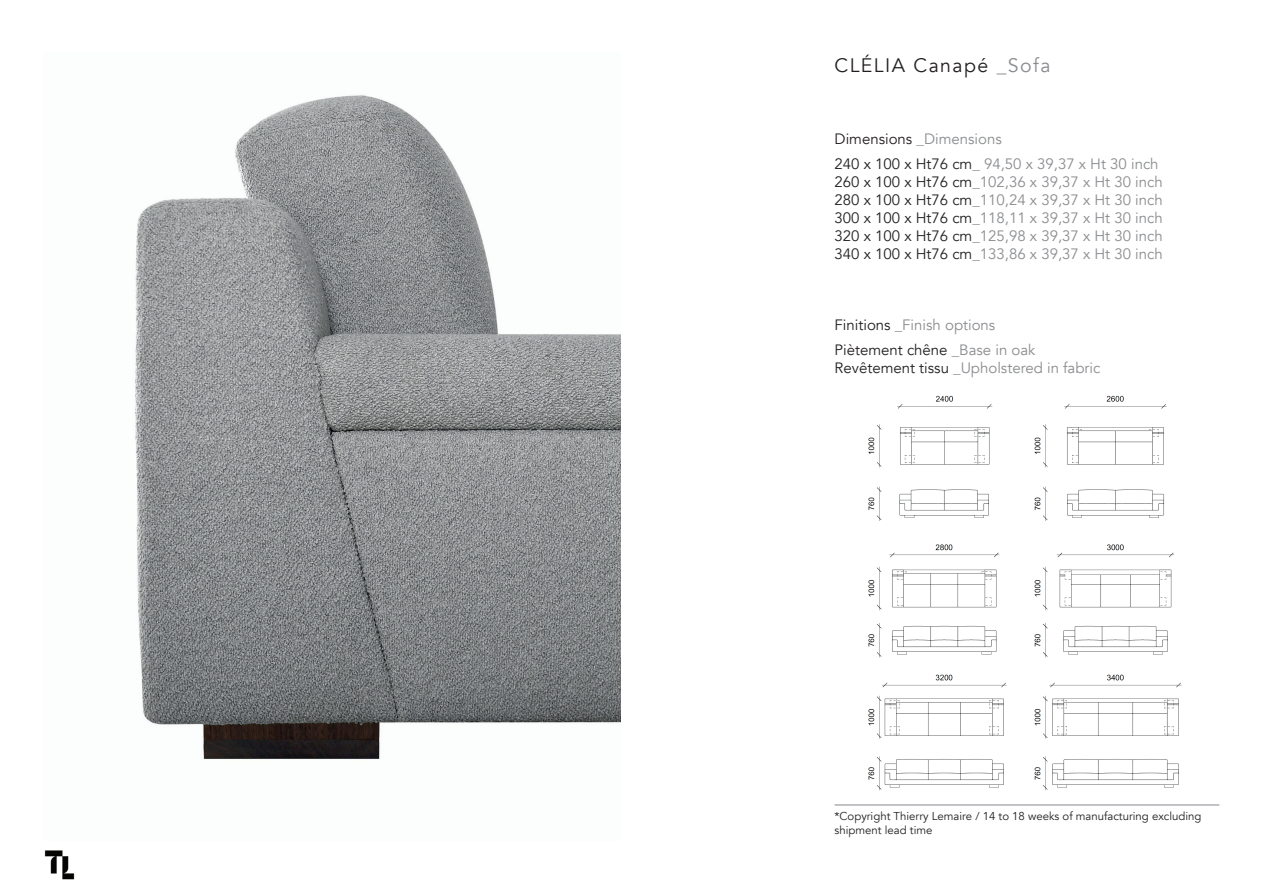
<style>
.page{position:relative;width:1263px;height:893px;background:#fff}
.page>*{position:absolute;margin:0;border:0;box-sizing:border-box;transform-origin:0 0}
.t1{font:19.5px "Avenir";letter-spacing:.075em;color:#231f20}
.t2{font:15px/18px "Avenir";color:#8a8c8f}
.t3{font:11.4px/13.6px "Avenir";color:#231f20}
.s1{color:#8a8c8f}
.s2{color:#231f20}
</style>
<div class="page">
<img style="left:44px;top:850px;width:31px;height:30px">
<hr style="left:834px;top:805px;width:385px;height:1px;background:#87868d">
<img style="left:135px;top:95px;width:486px;height:665px">
<img style="left:868px;top:395px;width:125px;height:126px">
<img style="left:868px;top:544px;width:132px;height:114px">
<img style="left:868px;top:674px;width:139px;height:117px">
<img style="left:1034px;top:395px;width:133px;height:126px">
<img style="left:1034px;top:544px;width:141px;height:114px">
<img style="left:1034px;top:674px;width:148px;height:117px">
<h1 class="t1" style="left:834px;top:53px;width:218px">CLÉLIA Canapé <span class="s1">_Sofa</span></h1>
<p class="t2" style="left:834px;top:130px;width:169px"><span class="s2">Dimensions</span> _Dimensions</p>
<p class="t2" style="left:834px;top:155px;width:330px"><span class="s2">240 x 100 x Ht76 cm</span>_ 94,50 x 39,37 x Ht 30 inch <span class="s2">260 x 100 x Ht76 cm</span>_102,36 x 39,37 x Ht 30 inch <span class="s2">280 x 100 x Ht76 cm</span>_110,24 x 39,37 x Ht 30 inch <span class="s2">300 x 100 x Ht76 cm</span>_118,11 x 39,37 x Ht 30 inch <span class="s2">320 x 100 x Ht76 cm</span>_125,98 x 39,37 x Ht 30 inch <span class="s2">340 x 100 x Ht76 cm</span>_133,86 x 39,37 x Ht 30 inch</p>
<p class="t2" style="left:834px;top:316px;width:162px"><span class="s2">Finitions</span> _Finish options</p>
<p class="t2" style="left:834px;top:341px;width:267px"><span class="s2">Piètement chêne</span> _Base in oak<br><span class="s2">Revêtement tissu</span> _Upholstered in fabric</p>
<p class="t3" style="left:834px;top:810px;width:368px">*Copyright Thierry Lemaire / 14 to 18 weeks of manufacturing excluding shipment lead time</p>
</div>
